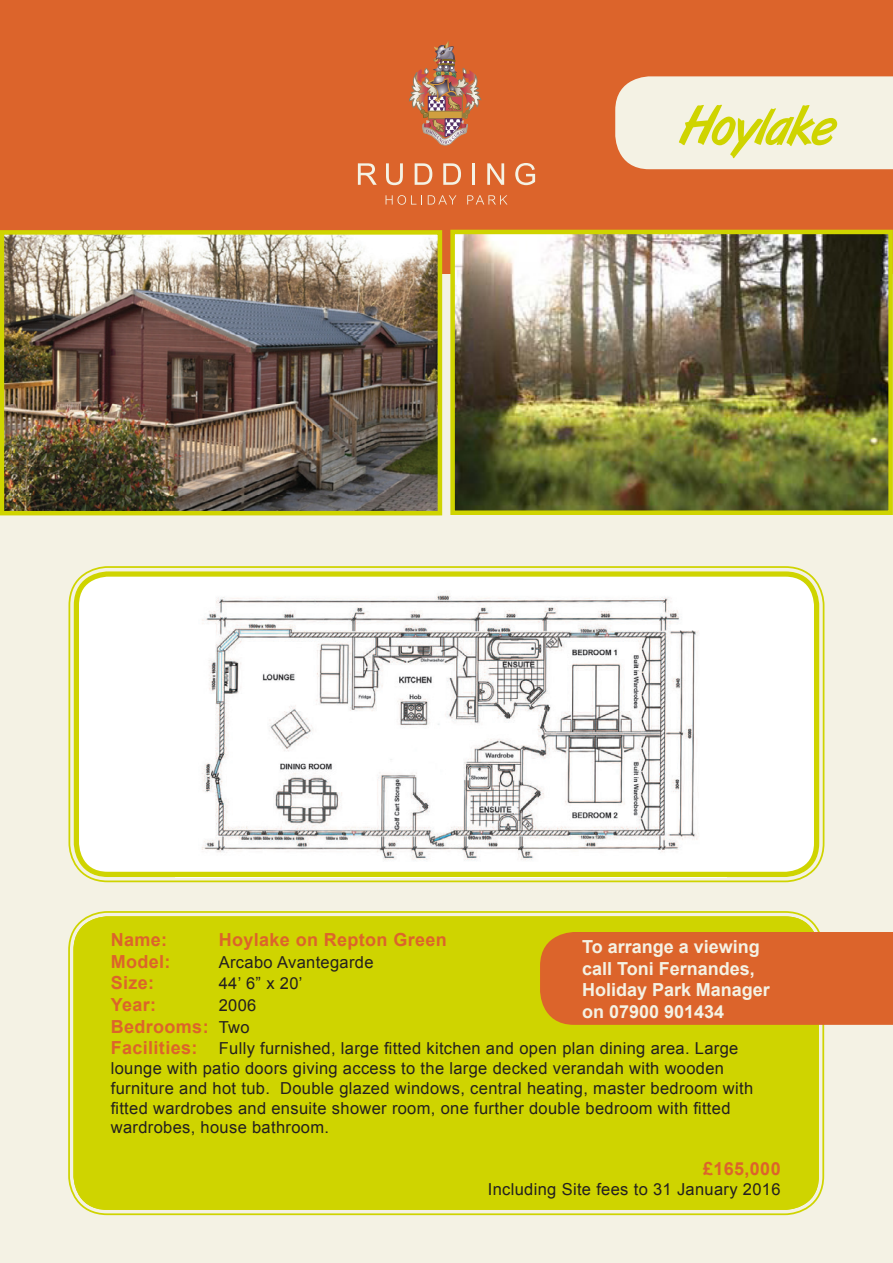
<style>
.page{position:relative;width:893px;height:1263px;background:#f4f2e4}
.page>*{position:absolute;margin:0;border:0;box-sizing:border-box;transform-origin:0 0}
.t1{font:54px "Art Brush";color:#cfd400}
.t2{font:700 18px "Arial";color:#f4f2e4}
.t3{font:700 18px "Arial";letter-spacing:.02em;color:#dc642b}
.t4{font:16.5px/19.8px "Arial";letter-spacing:.02em;color:#231f20}
.s1{font-weight:400;font-size:16.5px;color:#231f20}
.s2{font-weight:700;font-size:18px;color:#dc642b}
</style>
<div class="page">
<div style="left:0;top:0;width:893px;height:273px;background:#dc642b"></div>
<svg style="left:358px;top:163px;width:19px;height:22px"></svg>
<svg style="left:386px;top:163px;width:17px;height:22px"></svg>
<svg style="left:415px;top:163px;width:17px;height:22px"></svg>
<svg style="left:443px;top:163px;width:18px;height:22px"></svg>
<hr style="left:472px;top:163px;width:3px;height:22px;background:#f4f2e4">
<svg style="left:487px;top:163px;width:17px;height:22px"></svg>
<svg style="left:515px;top:163px;width:20px;height:22px"></svg>
<svg style="left:386px;top:195px;width:36px;height:10px"></svg>
<svg style="left:428px;top:195px;width:28px;height:10px"></svg>
<svg style="left:467px;top:195px;width:40px;height:10px"></svg>
<img style="left:409px;top:41px;width:72px;height:104px">
<img style="left:455px;top:235px;width:433px;height:275px">
<div style="left:450px;top:230px;width:443px;height:285px;border:4px solid #cfd400"></div>
<img style="left:5px;top:235px;width:432px;height:275px">
<div style="left:0;top:230px;width:442px;height:285px;border:4px solid #cfd400"></div>
<div style="left:74px;top:571px;width:745px;height:306px;background:#fff;border-radius:34px"></div>
<img style="left:202px;top:591px;width:497px;height:270px">
<div style="left:68px;top:566px;width:756px;height:316px;border:2px solid #cfd400;border-radius:38px"></div>
<div style="left:74px;top:571px;width:745px;height:306px;border:5px solid #cfd400;border-radius:31px"></div>
<div style="left:73px;top:916px;width:746px;height:294px;background:#cfd400;border-radius:34px"></div>
<div style="left:68px;top:911px;width:756px;height:304px;border:2px solid #cfd400;border-radius:38px"></div>
<div style="left:73px;top:916px;width:746px;height:294px;border:5px solid #cfd400;border-radius:31px"></div>
<div style="left:540px;top:932px;width:353px;height:93px;background:#dc642b"></div>
<div style="left:615px;top:76px;width:278px;height:93px;background:#f4f2e4"></div>
<p class="t1" style="left:678px;top:97px;width:158px">Hoylake</p>
<p class="t3" style="left:111px;top:928px;width:58px">Name:</p>
<p class="t3" style="left:219px;top:928px;width:229px">Hoylake on Repton Green</p>
<p class="t3" style="left:111px;top:949px;width:61px">Model:</p>
<p class="t4" style="left:219px;top:952px;width:156px">Arcabo Avantegarde</p>
<p class="t3" style="left:111px;top:971px;width:45px">Size:</p>
<p class="t4" style="left:219px;top:974px;width:85px">44’ 6” x 20’</p>
<p class="t3" style="left:111px;top:993px;width:47px">Year:</p>
<p class="t4" style="left:219px;top:995px;width:39px">2006</p>
<p class="t3" style="left:111px;top:1014px;width:140px">Bedrooms: <span class="s1">Two</span></p>
<p class="t4" style="left:111px;top:1039px;width:644px"><span class="s2">Facilities:</span> Fully furnished, large fitted kitchen and open plan dining area. Large lounge with patio doors giving access to the large decked verandah with wooden furniture and hot tub. Double glazed windows, central heating, master bedroom with fitted wardrobes and ensuite shower room, one further double bedroom with fitted wardrobes, house bathroom.</p>
<p class="t3" style="left:703px;top:1156px;width:79px">£165,000</p>
<p class="t4" style="left:488px;top:1179px;width:294px">Including Site fees to 31 January 2016</p>
<p class="t2" style="left:582px;top:935px;width:179px">To arrange a viewing</p>
<p class="t2" style="left:582px;top:956px;width:174px">call Toni Fernandes,</p>
<p class="t2" style="left:582px;top:978px;width:189px">Holiday Park Manager</p>
<p class="t2" style="left:582px;top:999px;width:144px">on 07900 901434</p>
</div>
